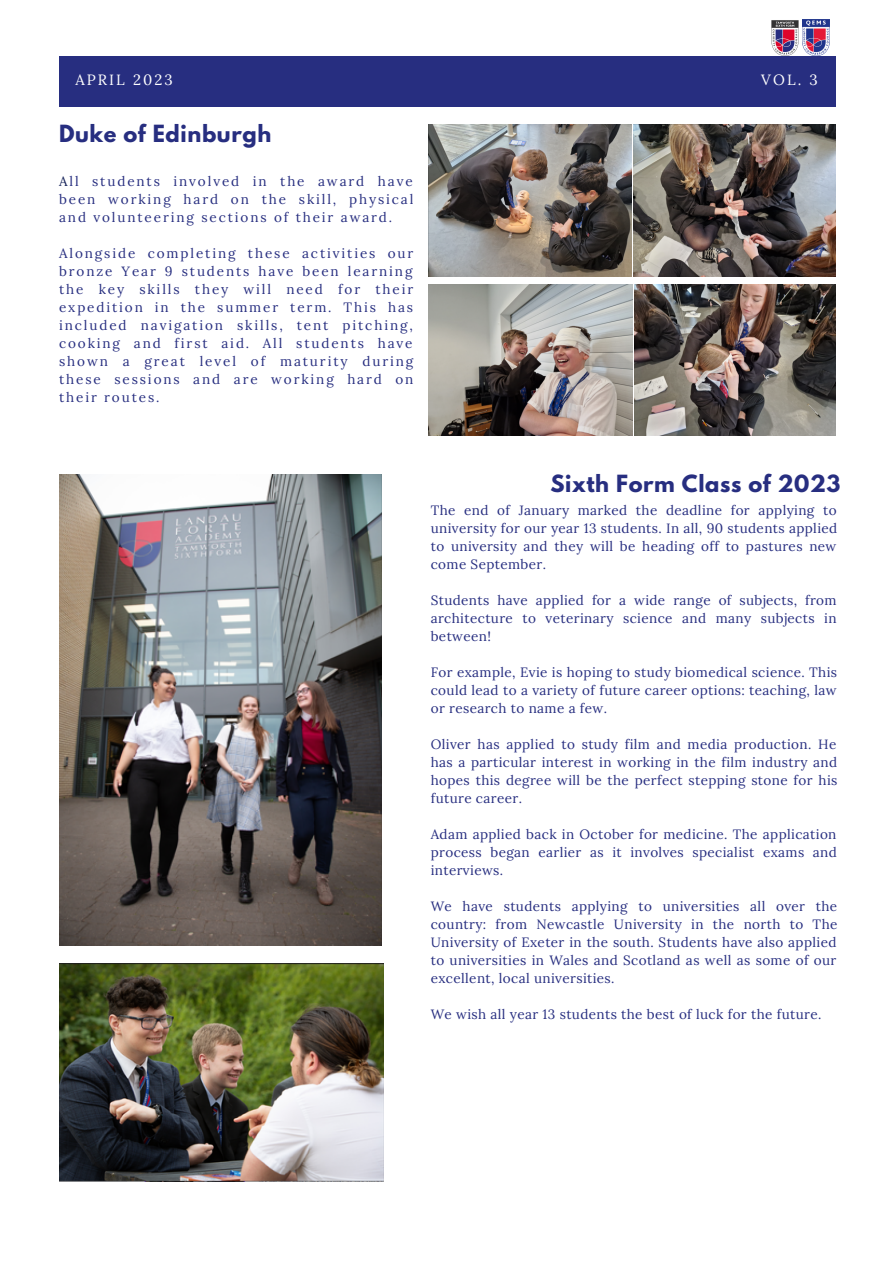
<style>
.page{position:relative;width:893px;height:1264px;background:#fff}
.page>*{position:absolute;margin:0;border:0;box-sizing:border-box;transform-origin:0 0}
.t1{font:700 21px "League Spartan";letter-spacing:.03em;color:#272e80}
.t2{font:14.85px "Lora";letter-spacing:.14em;color:#fff}
.t3{font:13.5px/18px "Lora";letter-spacing:.03em;color:#272e80;text-align:justify}
.s1{color:#152259}
</style>
<div class="page">
<div style="left:59px;top:56px;width:776px;height:51px;background:#272e80"></div>
<img style="left:802px;top:20px;width:27px;height:36px">
<img style="left:771px;top:20px;width:27px;height:36px">
<img style="left:428px;top:284px;width:204px;height:151px">
<img style="left:428px;top:124px;width:203px;height:152px">
<img style="left:633px;top:124px;width:202px;height:152px">
<img style="left:634px;top:284px;width:201px;height:151px">
<img style="left:59px;top:474px;width:322px;height:471px">
<img style="left:59px;top:963px;width:324px;height:218px">
<p class="t2" style="left:75px;top:70px;width:99px">APRIL 2023</p>
<p class="t2" style="left:761px;top:70px;width:58px">VOL. 3</p>
<h1 class="t1" style="left:59px;top:123px;width:214px">Duke of Edinburgh</h1>
<p class="t3" style="left:59px;top:172px;width:356px"><span class="s1">A</span>ll students involved in the award have been working hard on the skill, physical and volunteering sections of their award.</p>
<p class="t3" style="left:59px;top:244px;width:356px">Alongside completing these activities our bronze Year 9 students have been learning the key skills they will need for their expedition in the summer term. This has included navigation skills, tent pitching, cooking and first aid. All students have shown a great level of maturity during these sessions and are working hard on their routes.</p>
<h1 class="t1" style="left:550px;top:473px;width:291px">Sixth Form Class of 2023</h1>
<p class="t3" style="left:430px;top:501px;width:408px">The end of January marked the deadline for applying to university for our year 13 students. In all, 90 students applied to university and they will be heading off to pastures new come September.</p>
<p class="t3" style="left:430px;top:591px;width:407px">Students have applied for a wide range of subjects, from architecture to veterinary science and many subjects in between!</p>
<p class="t3" style="left:430px;top:663px;width:408px">For example, Evie is hoping to study biomedical science. This could lead to a variety of future career options: teaching, law or research to name a few.</p>
<p class="t3" style="left:430px;top:735px;width:408px">Oliver has applied to study film and media production. He has a particular interest in working in the film industry and hopes this degree will be the perfect stepping stone for his future career.</p>
<p class="t3" style="left:430px;top:825px;width:407px">Adam applied back in October for medicine. The application process began earlier as it involves specialist exams and interviews.</p>
<p class="t3" style="left:430px;top:897px;width:408px">We have students applying to universities all over the country: from Newcastle University in the north to The University of Exeter in the south. Students have also applied to universities in Wales and Scotland as well as some of our excellent, local universities.</p>
<p class="t3" style="left:430px;top:1005px;width:392px">We wish all year 13 students the best of luck for the future.</p>
</div>
